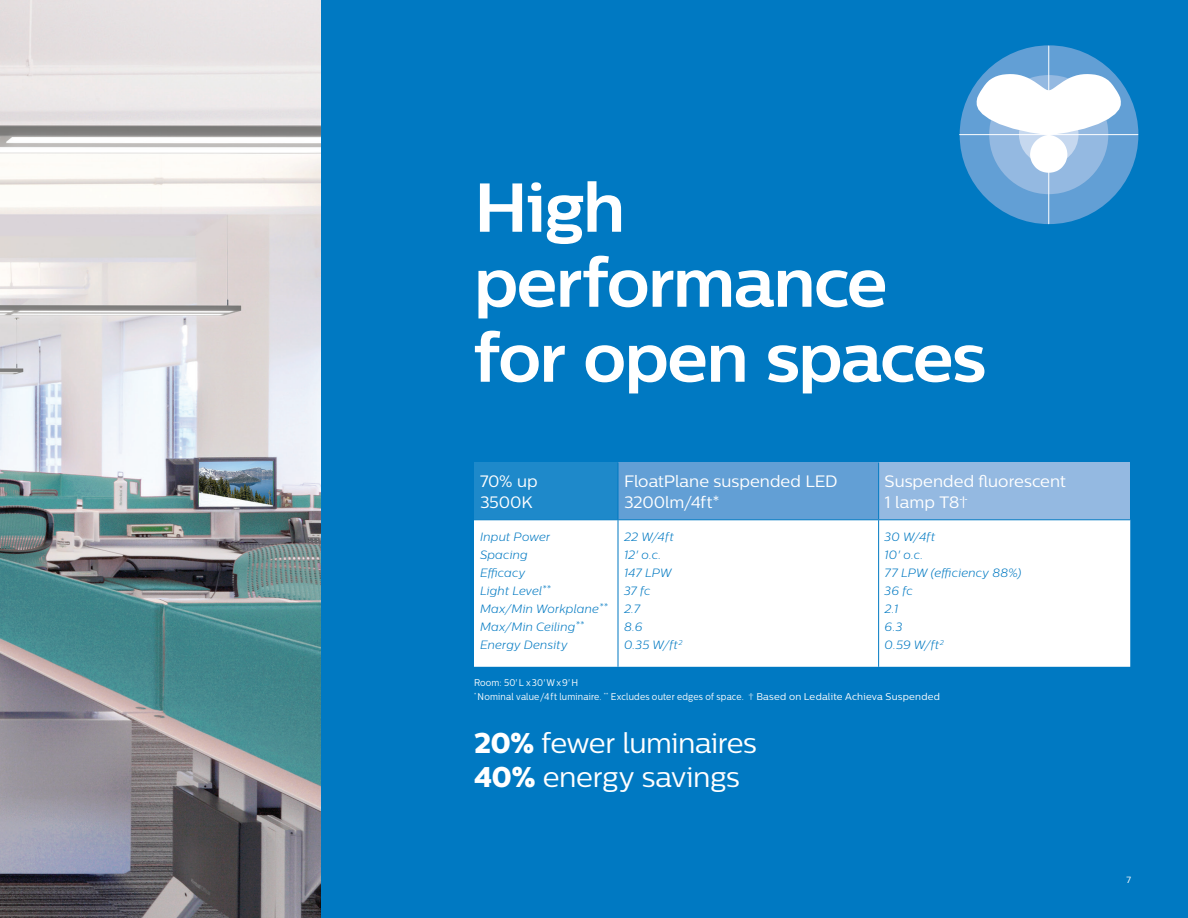
<style>
.page{position:relative;width:1188px;height:918px;background:#fff}
.page>*{position:absolute;margin:0;border:0;box-sizing:border-box;transform-origin:0 0}
.Headline_2{font:700 69px/75px "Centrale Sans";letter-spacing:-.025em;color:#fff}
.Cover_2{font:28.5px "Centrale Sans";letter-spacing:-.02em;color:#fff}
.Body{font:16.5px/21px "Centrale Sans";color:#fff}
.Copy{font:italic 300 12px "Centrale Sans";letter-spacing:.015em;color:#0079c2}
.t1{font:9.75px "Centrale Sans";letter-spacing:.02em;color:#fff;scale:.9 1}
.Pagination_06{font:9px "Centrale Sans";color:#fff}
.s1{font-size:10.5px}
.s2{font-family:"Centrale Sans X Bold"}
</style>
<div class="page">
<div style="left:321px;top:0;width:867px;height:918px;background:#0079c2"></div>
<img style="left:0;top:0;width:321px;height:918px">
<div style="left:474px;top:462px;width:144px;height:58px;background:#1e89ca"></div>
<div style="left:618px;top:462px;width:261px;height:58px;background:#629fd5"></div>
<div style="left:879px;top:462px;width:251px;height:58px;background:#94b9e1"></div>
<div style="left:474px;top:520px;width:656px;height:147px;background:#fff"></div>
<hr style="left:618px;top:462px;width:1px;height:57px;background:#0079c2">
<hr style="left:878px;top:462px;width:1px;height:57px;background:#0079c2">
<hr style="left:474px;top:519px;width:144px;height:1px;background:#0079c2">
<hr style="left:618px;top:519px;width:261px;height:1px;background:#0079c2">
<hr style="left:618px;top:520px;width:1px;height:147px;background:#0079c2">
<hr style="left:879px;top:519px;width:251px;height:1px;background:#0079c2">
<hr style="left:878px;top:520px;width:1px;height:147px;background:#0079c2">
<div style="left:960px;top:45px;width:178px;height:179px;background:#629fd5;border-radius:50%"></div>
<div style="left:989px;top:75px;width:119px;height:119px;background:#94b9e1;border-radius:50%"></div>
<hr style="left:1048px;top:46px;width:1px;height:178px;background:#fff">
<hr style="left:960px;top:134px;width:178px;height:1px;background:#fff">
<svg style="left:977px;top:74px;width:144px;height:99px"></svg>
<p class="Headline_2" style="left:474px;top:169px;width:514px">High performance for open spaces</p>
<p class="Body" style="left:480px;top:470px;width:59px">70% up<br>3500K</p>
<p class="Body" style="left:624px;top:470px;width:215px">FloatPlane suspended LED<br>3200lm/4ft*</p>
<p class="Body" style="left:885px;top:470px;width:183px">Suspended fluorescent<br>1 lamp T8†</p>
<p class="Copy" style="left:480px;top:530px;width:72px">Input Power</p>
<p class="Copy" style="left:480px;top:548px;width:49px">Spacing</p>
<p class="Copy" style="left:480px;top:566px;width:47px">Efficacy</p>
<p class="Copy" style="left:480px;top:584px;width:72px">Light Level<span class="s1">**</span></p>
<p class="Copy" style="left:480px;top:602px;width:129px">Max/Min Workplane<span class="s1">**</span></p>
<p class="Copy" style="left:480px;top:620px;width:105px">Max/Min Ceiling<span class="s1">**</span></p>
<p class="Copy" style="left:480px;top:638px;width:89px">Energy Density</p>
<p class="Copy" style="left:624px;top:530px;width:51px">22 W/4ft</p>
<p class="Copy" style="left:624px;top:548px;width:39px">12' o.c.</p>
<p class="Copy" style="left:624px;top:566px;width:49px">147 LPW</p>
<p class="Copy" style="left:624px;top:584px;width:28px">37 fc</p>
<p class="Copy" style="left:624px;top:602px;width:18px">2.7</p>
<p class="Copy" style="left:624px;top:620px;width:20px">8.6</p>
<p class="Copy" style="left:624px;top:638px;width:60px">0.35 W/ft<sup>2</sup></p>
<p class="Copy" style="left:885px;top:530px;width:52px">30 W/4ft</p>
<p class="Copy" style="left:885px;top:548px;width:40px">10' o.c.</p>
<p class="Copy" style="left:885px;top:566px;width:138px">77 LPW (efficiency 88%)</p>
<p class="Copy" style="left:885px;top:584px;width:30px">36 fc</p>
<p class="Copy" style="left:885px;top:602px;width:15px">2.1</p>
<p class="Copy" style="left:885px;top:620px;width:19px">6.3</p>
<p class="Copy" style="left:885px;top:638px;width:61px">0.59 W/ft<sup>2</sup></p>
<p class="t1" style="left:474px;top:677px;width:117px">Room: 50'L x30'Wx9'H</p>
<p class="t1" style="left:474px;top:691px;width:519px"><sup>*</sup> Nominal value/4ft luminaire. <sup>**</sup> Excludes outer edges of space. † Based on Ledalite Achieva Suspended</p>
<p class="Cover_2" style="left:474px;top:726px;width:285px"><span class="s2">20%</span> fewer luminaires</p>
<p class="Cover_2" style="left:474px;top:760px;width:267px"><span class="s2">40%</span> energy savings</p>
<p class="Pagination_06" style="left:1126px;top:874px;width:6px">7</p>
</div>
